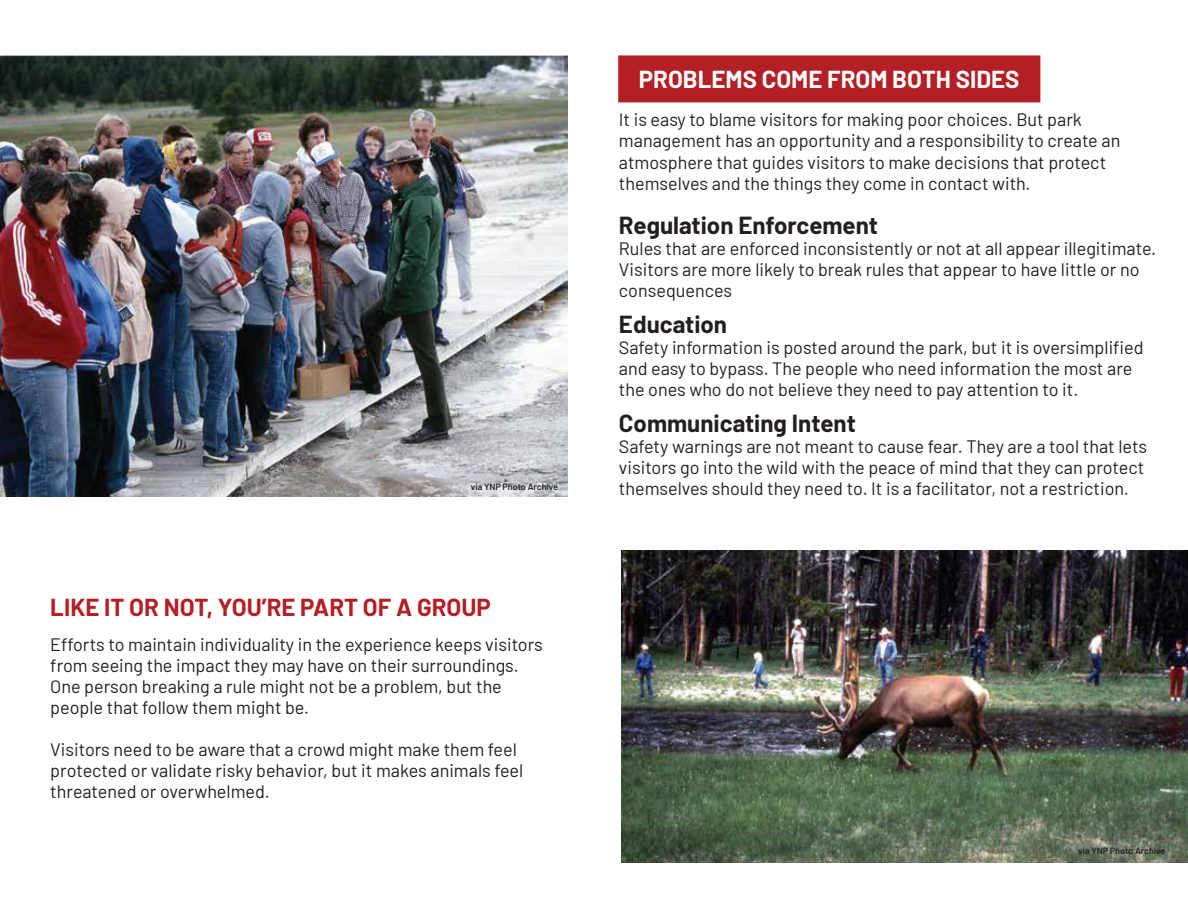
<style>
.page{position:relative;width:1188px;height:918px;background:#fff}
.page>*{position:absolute;margin:0;border:0;box-sizing:border-box;transform-origin:0 0}
.t1{font:700 24.15px "Barlow";color:#231f20}
.t2{font:700 24px "Barlow";color:#b31f24}
.t3{font:700 24px "Barlow";color:#fff}
.t4{font:18px/21px "Barlow";color:#231f20}
.t5{font:600 9px "Barlow";color:#231f20}
</style>
<div class="page">
<img style="left:622px;top:551px;width:566px;height:312px">
<img style="left:0;top:55px;width:567px;height:441px">
<div style="left:618px;top:55px;width:422px;height:47px;background:#b31f24;border:2px solid #b31f24"></div>
<p class="t5" style="left:471px;top:480px;width:89px">via YNP Photo Archive</p>
<h2 class="t2" style="left:50px;top:590px;width:442px">LIKE IT OR NOT, YOU’RE PART OF A GROUP</h2>
<p class="t4" style="left:50px;top:633px;width:494px">Efforts to maintain individuality in the experience keeps visitors from seeing the impact they may have on their surroundings.<br>One person breaking a rule might not be a problem, but the people that follow them might be.</p>
<p class="t4" style="left:50px;top:738px;width:475px">Visitors need to be aware that a crowd might make them feel protected or validate risky behavior, but it makes animals feel threatened or overwhelmed.</p>
<h2 class="t3" style="left:639px;top:62px;width:382px">PROBLEMS COME FROM BOTH SIDES</h2>
<p class="t4" style="left:619px;top:107px;width:503px;line-height:21.6px">It is easy to blame visitors for making poor choices. But park management has an opportunity and a responsibility to create an atmosphere that guides visitors to make decisions that protect themselves and the things they come in contact with.</p>
<h1 class="t1" style="left:619px;top:207px;width:261px">Regulation Enforcement</h1>
<p class="t4" style="left:619px;top:236px;width:539px">Rules that are enforced inconsistently or not at all appear illegitimate.<br>Visitors are more likely to break rules that appear to have little or no consequences</p>
<h1 class="t1" style="left:619px;top:306px;width:110px">Education</h1>
<p class="t4" style="left:619px;top:336px;width:526px">Safety information is posted around the park, but it is oversimplified and easy to bypass. The people who need information the most are the ones who do not believe they need to pay attention to it.</p>
<h1 class="t1" style="left:619px;top:406px;width:238px">Communicating Intent</h1>
<p class="t4" style="left:619px;top:435px;width:530px">Safety warnings are not meant to cause fear. They are a tool that lets visitors go into the wild with the peace of mind that they can protect themselves should they need to. It is a facilitator, not a restriction.</p>
<p class="t5" style="left:1078px;top:844px;width:89px">via YNP Photo Archive</p>
</div>
